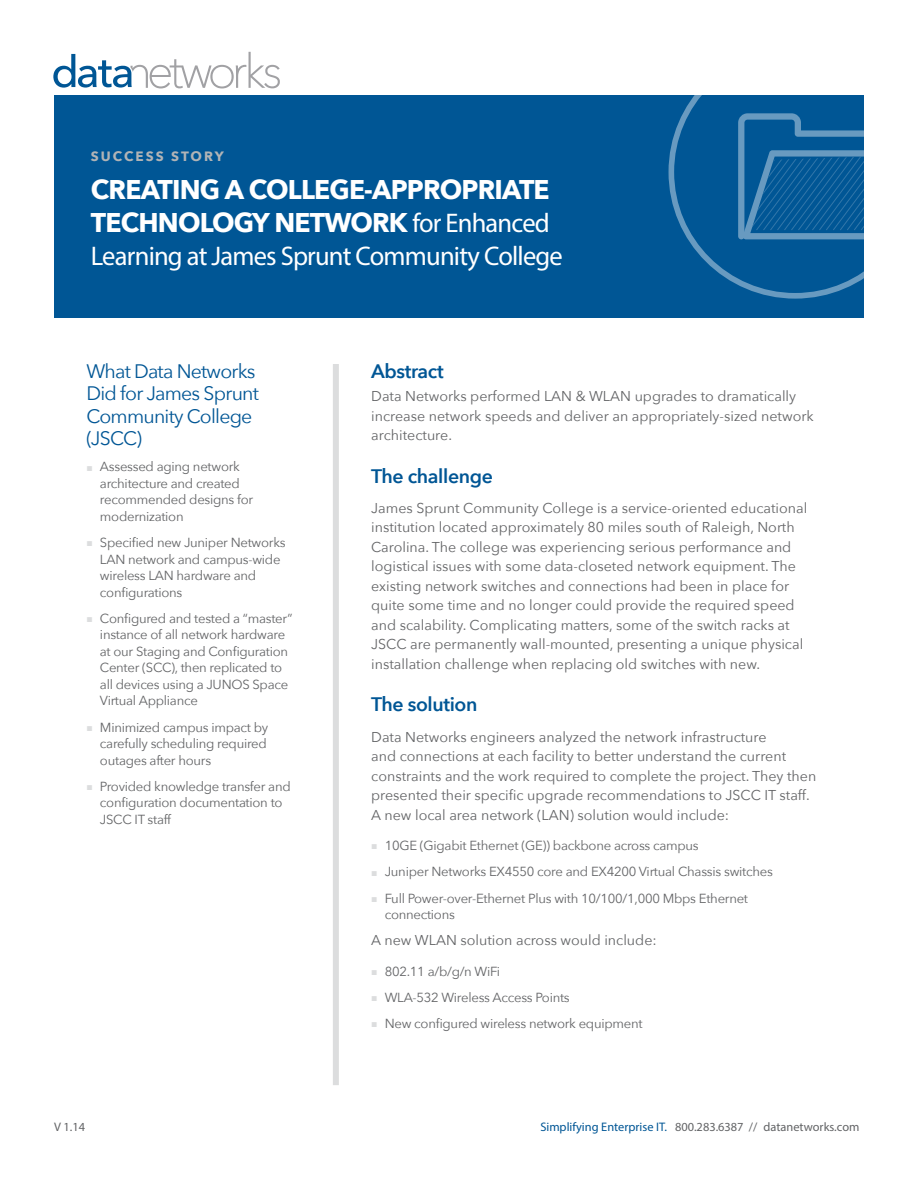
<style>
.page{position:relative;width:918px;height:1188px;background:#fff}
.page>*{position:absolute;margin:0;border:0;box-sizing:border-box;transform-origin:0 0}
.t1{font:700 27px/33px "Avenir Next LT Pro";letter-spacing:-.03em;color:#fff}
.t2{font:27px "Myriad Pro";letter-spacing:-.03em;color:#fff}
.t3{font:19.5px/22.5px "Avenir Next";letter-spacing:-.04em;color:#005695}
.t4{font:600 19.5px "Avenir Next";letter-spacing:-.02em;color:#005695}
.t5{font:14.25px/19.5px "Avenir Next";color:#636466}
.t6{font:700 13.5px "Avenir Next LT Pro";letter-spacing:.15em;color:#b1b4b6}
.t7{font:13.2px/16.5px "Avenir Next";letter-spacing:-.02em;color:#636466}
.t8{font:12.3px "Myriad Pro";color:#636466}
.s1{font-family:"Myriad Pro";font-weight:400}
.s2{font-family:"Arial";font-size:10.5px;color:#dcddde}
.s3{color:#005695}
</style>
<div class="page">
<div style="left:54px;top:95px;width:810px;height:223px;background:#005695"></div>
<svg style="left:669px;top:95px;width:195px;height:204px"></svg>
<div style="left:333px;top:364px;width:6px;height:721px;background:#dcddde"></div>
<svg style="left:53px;top:52px;width:227px;height:36px"></svg>
<p class="t6" style="left:91px;top:148px;width:134px">SUCCESS STORY</p>
<h1 class="t1" style="left:91px;top:172px;width:460px">CREATING A COLLEGE-APPROPRIATE<br>TECHNOLOGY NETWORK <span class="s1">for Enhanced</span></h1>
<h1 class="t2" style="left:91px;top:239px;width:473px">Learning at James Sprunt Community College</h1>
<h2 class="t3" style="left:86px;top:359px;width:174px">What Data Networks<br>Did for James Sprunt<br>Community College (JSCC)</h2>
<p class="t7" style="left:100px;top:458px;width:155px;text-indent:-14px"><span class="s2">■</span> Assessed aging network architecture and created recommended designs for modernization</p>
<p class="t7" style="left:100px;top:534px;width:187px;text-indent:-14px"><span class="s2">■</span> Specified new Juniper Networks<br>LAN network and campus-wide wireless LAN hardware and configurations</p>
<p class="t7" style="left:100px;top:610px;width:194px;text-indent:-14px"><span class="s2">■</span> Configured and tested a “master” instance of all network hardware at our Staging and Configuration<br>Center (SCC), then replicated to all devices using a JUNOS Space<br>Virtual Appliance</p>
<p class="t7" style="left:100px;top:718px;width:170px;text-align:justify;text-indent:-14px"><span class="s2">■</span> Minimized campus impact by carefully scheduling required outages after hours</p>
<p class="t7" style="left:100px;top:777px;width:192px;text-indent:-14px"><span class="s2">■</span> Provided knowledge transfer and configuration documentation to<br>JSCC IT staff</p>
<p class="t8" style="left:54px;top:1119px;width:33px">V 1.14</p>
<h2 class="t4" style="left:371px;top:354px;width:74px">Abstract</h2>
<p class="t5" style="left:371px;top:386px;width:444px">Data Networks performed LAN &amp; WLAN upgrades to dramatically increase network speeds and deliver an appropriately-sized network architecture.</p>
<h2 class="t4" style="left:371px;top:459px;width:123px">The challenge</h2>
<p class="t5" style="left:371px;top:498px;width:438px">James Sprunt Community College is a service-oriented educational institution located approximately 80 miles south of Raleigh, North Carolina. The college was experiencing serious performance and logistical issues with some data-closeted network equipment. The existing network switches and connections had been in place for quite some time and no longer could provide the required speed and scalability. Complicating matters, some of the switch racks at JSCC are permanently wall-mounted, presenting a unique physical installation challenge when replacing old switches with new.</p>
<h2 class="t4" style="left:371px;top:688px;width:108px">The solution</h2>
<p class="t5" style="left:371px;top:726px;width:447px">Data Networks engineers analyzed the network infrastructure<br>and connections at each facility to better understand the current constraints and the work required to complete the project. They then presented their specific upgrade recommendations to JSCC IT staff.<br>A new local area network (LAN) solution would include:</p>
<p class="t7" style="left:371px;top:837px;width:329px"><span class="s2">■</span> 10GE (Gigabit Ethernet (GE)) backbone across campus</p>
<p class="t7" style="left:371px;top:863px;width:403px"><span class="s2">■</span> Juniper Networks EX4550 core and EX4200 Virtual Chassis switches</p>
<p class="t7" style="left:385px;top:889px;width:365px;text-indent:-14px"><span class="s2">■</span> Full Power-over-Ethernet Plus with 10/100/1,000 Mbps Ethernet connections</p>
<p class="t5" style="left:371px;top:930px;width:287px">A new WLAN solution across would include:</p>
<p class="t7" style="left:371px;top:962px;width:130px"><span class="s2">■</span> 802.11 a/b/g/n WiFi</p>
<p class="t7" style="left:371px;top:988px;width:200px"><span class="s2">■</span> WLA-532 Wireless Access Points</p>
<p class="t7" style="left:371px;top:1015px;width:273px"><span class="s2">■</span> New configured wireless network equipment</p>
<p class="t8" style="left:540px;top:1119px;width:321px"><span class="s3">Simplifying Enterprise IT.</span> 800.283.6387 // datanetworks.com</p>
</div>
